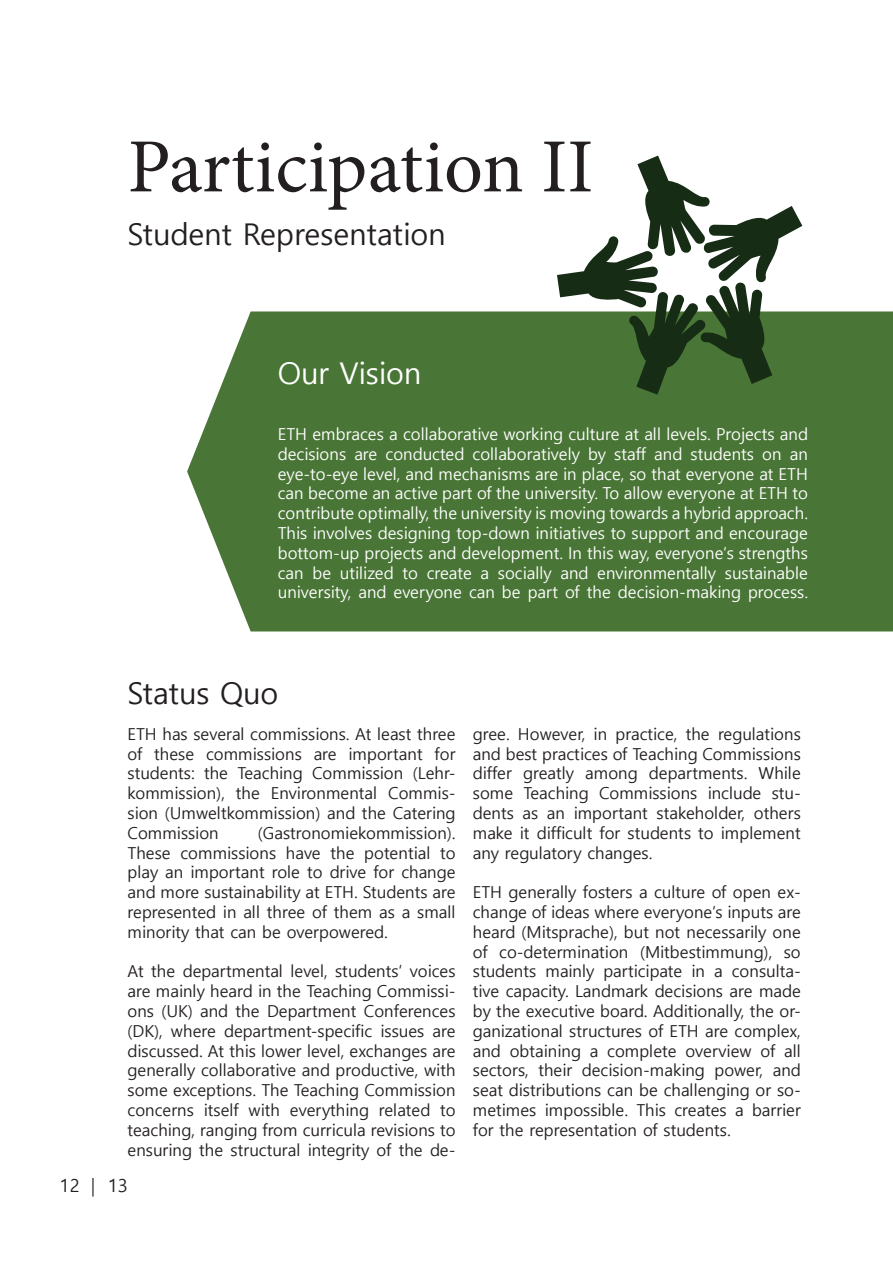
<style>
.page{position:relative;width:893px;height:1263px;background:#fff}
.page>*{position:absolute;margin:0;border:0;box-sizing:border-box;transform-origin:0 0}
.Header_1{font:76.5px "Minion Pro";color:#231f20}
.Header_2_B{font:30px "Malgun Gothic";color:#231f20}
.Header_2_W{font:30px "Malgun Gothic";color:#fff}
.t1{font:18px "Malgun Gothic";color:#231f20}
.t2{font:16.5px/19.8px "Malgun Gothic";color:#231f20;text-align:justify}
.t3{font:16.5px/19.8px "Malgun Gothic";color:#fff;text-align:justify}
</style>
<div class="page">
<div style="left:187px;top:311px;width:706px;height:320px;background:#497536"></div>
<svg style="left:550px;top:155px;width:257px;height:247px"></svg>
<p class="Header_1" style="left:128px;top:116px;width:467px">Participation II</p>
<p class="Header_2_B" style="left:128px;top:217px;width:320px">Student Representation</p>
<p class="Header_2_W" style="left:278px;top:356px;width:145px">Our Vision</p>
<p class="t3" style="left:278px;top:424px;width:532px">ETH embraces a collaborative working culture at all levels. Projects and decisions are conducted collaboratively by staff and students on an eye-to-eye level, and mechanisms are in place, so that everyone at ETH can become an active part of the university. To allow everyone at ETH to contribute optimally, the university is moving towards a hybrid approach.<br>This involves designing top-down initiatives to support and encourage bottom-up projects and development. In this way, everyone‘s strengths can be utilized to create a socially and environmentally sustainable university, and everyone can be part of the decision-making process.</p>
<p class="Header_2_B" style="left:128px;top:676px;width:152px">Status Quo</p>
<p class="t2" style="left:128px;top:724px;width:329px">ETH has several commissions. At least three of these commissions are important for students: the Teaching Commission (Lehr&shy;kommission), the Environmental Commis&shy;sion (Umweltkommission) and the Catering Commission</p>
<p class="t2" style="left:128px;top:823px;width:330px;text-indent:130px">(Gastronomiekommission).<br>These commissions have the potential to play an important role to drive for change and more sustainability at ETH. Students are represented in all three of them as a small minority that can be overpowered.</p>
<p class="t2" style="left:128px;top:962px;width:329px">At the departmental level, students‘ voices are mainly heard in the Teaching Commissi&shy;ons (UK) and the Department Conferences (DK), where department-specific issues are discussed. At this lower level, exchanges are generally collaborative and productive, with some exceptions. The Teaching Commission concerns itself with everything related to teaching, ranging from curricula revisions to ensuring the structural integrity of the de-</p>
<p class="t1" style="left:60px;top:1175px;width:69px">12 | 13</p>
<p class="t2" style="left:473px;top:724px;width:329px">gree. However, in practice, the regulations and best practices of Teaching Commissions differ greatly among departments. While some Teaching Commissions include stu&shy;dents as an important stakeholder, others make it difficult for students to implement any regulatory changes.</p>
<p class="t2" style="left:473px;top:882px;width:330px">ETH generally fosters a culture of open ex&shy;change of ideas where everyone‘s inputs are heard (Mitsprache), but not necessarily one of co-determination (Mitbestimmung), so students mainly participate in a consulta&shy;tive capacity. Landmark decisions are made by the executive board. Additionally, the or&shy;ganizational structures of ETH are complex, and obtaining a complete overview of all sectors, their decision-making power, and seat distributions can be challenging or so&shy;metimes impossible. This creates a barrier for the representation of students.</p>
</div>
